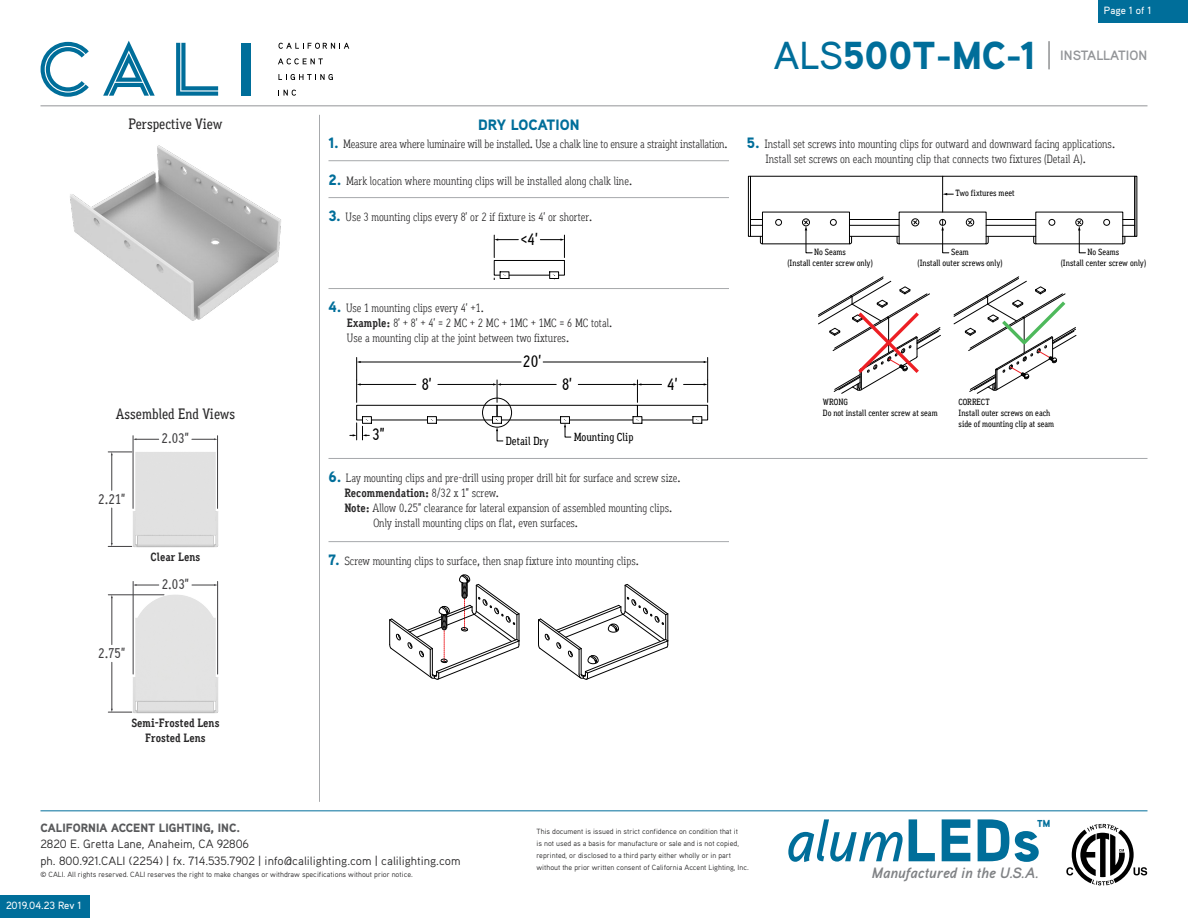
<style>
.page{position:relative;width:1188px;height:918px;background:#fff}
.page>*{position:absolute;margin:0;border:0;box-sizing:border-box;transform-origin:0 0}
.t1{font:italic 500 60px "Aaux Pro";color:#006e9a}
.t2{font:900 39px "Aaux Pro";color:#006e9a}
.t3{font:500 16.65px "Aaux Office";color:#010101}
.t4{font:500 15px "Aaux Office";color:#292829}
.t5{font:italic 700 15px "Aaux Pro";color:#808285}
.t6{font:900 15px "Aaux Pro";color:#006e9a}
.t7{font:500 14.1px "Aaux Office";color:#414042}
.t8{font:700 13.5px "Aaux Pro";color:#939598}
.t9{font:12px/15px "Aaux Office";color:#292829}
.t10{font:12px/16.5px "Aaux Pro";color:#292829}
.t11{font:700 12px/15px "Aaux Office";color:#292829;text-align:center}
.t12{font:900 12px "Aaux Pro";color:#58595b}
.t13{font:500 11.7px "Aaux Office";color:#000}
.t14{font:500 10.5px "Aaux Pro";color:#fff}
.t15{font:500 9px/10.8px "Aaux Office";color:#000;text-align:center}
.t16{font:7.5px/12px "Aaux Pro";color:#292829}
.s1{font-weight:500}
.s2{font-family:"Aaux Pro";font-weight:900;font-size:15px;color:#006e9a}
.s3{font-weight:700}
.s4{font-weight:400}
.s5{font-weight:900;font-style:normal}
</style>
<div class="page">
<div style="left:1098px;top:0;width:90px;height:22px;background:#006e9a"></div>
<div style="left:0;top:896px;width:90px;height:22px;background:#006e9a"></div>
<hr style="left:40px;top:811px;width:1108px;height:1px;background:#006e9a">
<svg style="left:1066px;top:824px;width:81px;height:61px"></svg>
<svg style="left:1049px;top:41px;width:1px;height:28px"></svg>
<hr style="left:40px;top:106px;width:1108px;height:1px;background:#939598">
<hr style="left:319px;top:115px;width:1px;height:687px;background:#a7a9ac">
<svg style="left:103px;top:41px;width:52px;height:55px"></svg>
<svg style="left:176px;top:43px;width:42px;height:53px"></svg>
<hr style="left:241px;top:43px;width:4px;height:53px;background:#006e9a">
<div style="left:246px;top:43px;width:5px;height:53px;background:#006e9a"></div>
<svg style="left:40px;top:42px;width:49px;height:55px"></svg>
<svg style="left:279px;top:43px;width:70px;height:6px"></svg>
<svg style="left:278px;top:58px;width:45px;height:6px"></svg>
<svg style="left:278px;top:74px;width:55px;height:6px"></svg>
<svg style="left:278px;top:90px;width:18px;height:6px"></svg>
<hr style="left:328px;top:160px;width:401px;height:1px;background:#a7a9ac">
<hr style="left:328px;top:197px;width:401px;height:1px;background:#a7a9ac">
<hr style="left:328px;top:288px;width:401px;height:1px;background:#a7a9ac">
<hr style="left:328px;top:541px;width:401px;height:1px;background:#a7a9ac">
<hr style="left:328px;top:458px;width:820px;height:1px;background:#a7a9ac">
<div style="left:494px;top:260px;width:71px;height:15px;border:1px solid #010101"></div>
<svg style="left:494px;top:271px;width:16px;height:9px"></svg>
<svg style="left:540px;top:235px;width:25px;height:23px"></svg>
<svg style="left:494px;top:235px;width:24px;height:23px"></svg>
<svg style="left:549px;top:271px;width:10px;height:9px"></svg>
<div style="left:356px;top:405px;width:141px;height:15px;border:1px solid #010101"></div>
<div style="left:497px;top:405px;width:141px;height:15px;border:1px solid #010101"></div>
<div style="left:637px;top:405px;width:71px;height:15px;border:1px solid #010101"></div>
<svg style="left:633px;top:416px;width:9px;height:8px"></svg>
<svg style="left:692px;top:416px;width:10px;height:8px"></svg>
<svg style="left:427px;top:416px;width:10px;height:8px"></svg>
<div style="left:482px;top:398px;width:30px;height:29px;border:1px solid #010101;border-radius:50%"></div>
<svg style="left:492px;top:416px;width:11px;height:25px"></svg>
<hr style="left:360px;top:384px;width:56px;height:1px;background:#010101">
<hr style="left:438px;top:384px;width:56px;height:1px;background:#010101">
<hr style="left:360px;top:362px;width:161px;height:1px;background:#010101">
<svg style="left:356px;top:357px;width:5px;height:45px"></svg>
<hr style="left:543px;top:362px;width:161px;height:1px;background:#010101">
<hr style="left:500px;top:384px;width:56px;height:1px;background:#010101">
<svg style="left:493px;top:380px;width:8px;height:22px"></svg>
<hr style="left:578px;top:384px;width:56px;height:1px;background:#010101">
<svg style="left:633px;top:380px;width:29px;height:22px"></svg>
<svg style="left:684px;top:357px;width:24px;height:45px"></svg>
<svg style="left:350px;top:416px;width:22px;height:24px"></svg>
<svg style="left:560px;top:416px;width:11px;height:22px"></svg>
<div style="left:748px;top:176px;width:3px;height:61px;border:1px solid #000"></div>
<svg style="left:750px;top:176px;width:385px;height:77px"></svg>
<svg style="left:953px;top:276px;width:124px;height:118px"></svg>
<svg style="left:818px;top:276px;width:123px;height:118px"></svg>
<img style="left:70px;top:145px;width:211px;height:176px">
<svg style="left:389px;top:574px;width:131px;height:106px"></svg>
<svg style="left:538px;top:584px;width:131px;height:96px"></svg>
<img style="left:131px;top:450px;width:88px;height:98px">
<hr style="left:112px;top:455px;width:1px;height:35px;background:#414042">
<svg style="left:108px;top:452px;width:24px;height:3px"></svg>
<hr style="left:112px;top:508px;width:1px;height:36px;background:#414042">
<svg style="left:108px;top:543px;width:24px;height:4px"></svg>
<hr style="left:133px;top:436px;width:1px;height:72px;background:#414042">
<hr style="left:217px;top:436px;width:1px;height:72px;background:#414042">
<svg style="left:133px;top:438px;width:26px;height:2px"></svg>
<svg style="left:192px;top:438px;width:25px;height:2px"></svg>
<img style="left:131px;top:592px;width:88px;height:121px">
<hr style="left:108px;top:595px;width:56px;height:1px;background:#414042">
<hr style="left:112px;top:598px;width:1px;height:47px;background:#414042">
<hr style="left:112px;top:662px;width:1px;height:47px;background:#414042">
<svg style="left:108px;top:709px;width:24px;height:4px"></svg>
<hr style="left:133px;top:581px;width:1px;height:93px;background:#414042">
<hr style="left:217px;top:581px;width:1px;height:93px;background:#414042">
<svg style="left:133px;top:584px;width:26px;height:2px"></svg>
<svg style="left:192px;top:584px;width:26px;height:2px"></svg>
<p class="t14" style="left:1104px;top:4px;width:49px">Page 1 of 1</p>
<p class="t4" style="left:128px;top:115px;width:96px">Perspective View</p>
<p class="t4" style="left:116px;top:405px;width:121px">Assembled End Views</p>
<p class="t7" style="left:98px;top:491px;width:28px">2.21”</p>
<p class="t7" style="left:98px;top:645px;width:29px">2.75”</p>
<p class="t7" style="left:162px;top:431px;width:29px">2.03”</p>
<p class="t11" style="left:151px;top:549px;width:51px">Clear Lens</p>
<p class="t7" style="left:162px;top:576px;width:29px">2.03”</p>
<p class="t11" style="left:131px;top:715px;width:90px">Semi-Frosted Lens<br>Frosted Lens</p>
<h2 class="t2" style="left:774px;top:30px;width:264px"><span class="s1">ALS</span>500T-MC-1</h2>
<p class="t8" style="left:1060px;top:47px;width:89px">INSTALLATION</p>
<p class="t6" style="left:478px;top:115px;width:103px">DRY LOCATION</p>
<p class="t9" style="left:329px;top:136px;width:401px"><span class="s2">1.</span> Measure area where luminaire will be installed. Use a chalk line to ensure a straight installation.</p>
<p class="t9" style="left:765px;top:136px;width:351px;text-indent:-18px"><span class="s2">5.</span> Install set screws into mounting clips for outward and downward facing applications.<br>Install set screws on each mounting clip that connects two fixtures (Detail A).</p>
<p class="t9" style="left:329px;top:173px;width:305px"><span class="s2">2.</span> Mark location where mounting clips will be installed along chalk line.</p>
<p class="t9" style="left:329px;top:210px;width:265px"><span class="s2">3.</span> Use 3 mounting clips every 8’ or 2 if fixture is 4’ or shorter.</p>
<h3 class="t3" style="left:521px;top:229px;width:19px">&lt;4’</h3>
<p class="t9" style="left:347px;top:301px;width:267px;text-indent:-18px"><span class="s2">4.</span> Use 1 mounting clips every 4’ +1.<br><span class="s3">Example:</span> 8’ + 8’ + 4’ = 2 MC + 2 MC + 1MC + 1MC = 6 MC total.<br>Use a mounting clip at the joint between two fixtures.</p>
<h3 class="t3" style="left:422px;top:374px;width:12px">8’</h3>
<h3 class="t3" style="left:523px;top:352px;width:20px">20’</h3>
<h3 class="t3" style="left:562px;top:374px;width:12px">8’</h3>
<h3 class="t3" style="left:667px;top:374px;width:12px">4’</h3>
<h3 class="t3" style="left:372px;top:425px;width:14px">3”</h3>
<p class="t13" style="left:574px;top:430px;width:61px">Mounting Clip</p>
<p class="t13" style="left:506px;top:434px;width:45px">Detail Dry</p>
<p class="t9" style="left:329px;top:471px;width:354px"><span class="s2">6.</span> Lay mounting clips and pre-drill using proper drill bit for surface and screw size.</p>
<p class="t11" style="left:344px;top:486px;width:156px">Recommendation: <span class="s4">8/32 x 1” screw.</span></p>
<p class="t9" style="left:344px;top:501px;width:329px"><span class="s3">Note:</span> Allow 0.25” clearance for lateral expansion of assembled mounting clips.</p>
<p class="t9" style="left:373px;top:516px;width:206px">Only install mounting clips on flat, even surfaces.</p>
<p class="t9" style="left:328px;top:554px;width:312px"><span class="s2">7.</span> Screw mounting clips to surface, then snap fixture into mounting clips.</p>
<p class="t15" style="left:956px;top:188px;width:61px">Two fixtures meet</p>
<p class="t15" style="left:788px;top:247px;width:87px">No Seams<br>(Install center screw only)</p>
<p class="t15" style="left:1061px;top:247px;width:87px">No Seams<br>(Install center screw only)</p>
<p class="t15" style="left:918px;top:247px;width:87px">Seam<br>(Install outer screws only)</p>
<p class="t15" style="left:823px;top:397px;width:116px;text-align:left">WRONG<br>Do not install center screw at seam</p>
<p class="t15" style="left:959px;top:397px;width:97px;text-align:left">CORRECT<br>Install outer screws on each side of mounting clip at seam</p>
<h1 class="t1" style="left:786px;top:802px;width:267px">alum<span class="s5">LEDs</span><sup>™</sup></h1>
<p class="t12" style="left:40px;top:820px;width:201px">CALIFORNIA ACCENT LIGHTING, INC.</p>
<p class="t10" style="left:40px;top:835px;width:422px">2820 E. Gretta Lane, Anaheim, CA 92806<br>ph. 800.921.CALI (2254) | fx. 714.535.7902 | info@calilighting.com | calilighting.com</p>
<p class="t16" style="left:40px;top:868px;width:374px">© CALI. All rights reserved. CALI reserves the right to make changes or withdraw specifications without prior notice.</p>
<p class="t5" style="left:872px;top:863px;width:169px">Manufactured in the U.S.A.</p>
<p class="t16" style="left:537px;top:825px;width:214px">This document is issued in strict confidence on condition that it<br>is not used as a basis for manufacture or sale and is not copied, reprinted, or disclosed to a third party either wholly or in part without the prior written consent of California Accent Lighting, Inc.</p>
<p class="t14" style="left:6px;top:899px;width:77px">2019.04.23 Rev 1</p>
</div>
